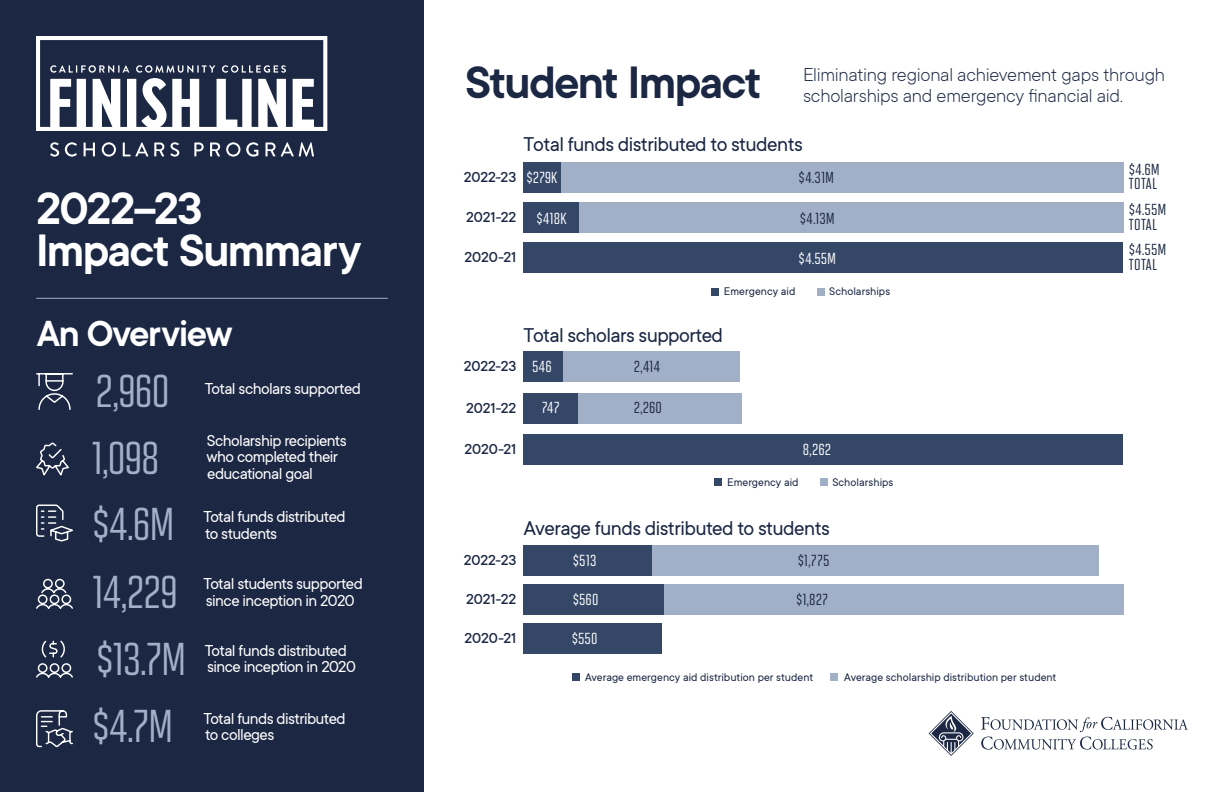
<style>
.page{position:relative;width:1224px;height:792px;background:#fff}
.page>*{position:absolute;margin:0;border:0;box-sizing:border-box;transform-origin:0 0}
.t1{font:600 50px/42px "TT Commons";letter-spacing:-.035em;color:#fff}
.t2{font:600 50px "TT Commons";letter-spacing:-.035em;color:#1b2743}
.Number_Highlight{font:46px "Solano Gothic MVB Md Cap";letter-spacing:-.035em;color:#a2b0c7}
.t3{font:600 40px "TT Commons";letter-spacing:-.03em;color:#fff}
.H1_Blue{font:22px "TT Commons";letter-spacing:-.025em;color:#1b2743}
.Sub-subtitle{font:300 20.5px/20.5px "TT Commons";letter-spacing:-.015em;color:#1b2743}
.Number_Caption{font:17.5px/16.5px "TT Commons";letter-spacing:-.035em;color:#fff}
.t4{font:500 16px "TT Commons";letter-spacing:-.005em;color:#1b2743}
.t5{font:16px/14.7px "Solano Gothic MVB Md Cap";letter-spacing:.005em;color:#1b2743}
.t6{font:16px "Solano Gothic MVB Md Cap";color:#fff}
.t7{font:12.2px "TT Commons";letter-spacing:.005em;color:#1b2743}
.s1{font-family:"Solano Gothic MVB Md Cap";font-weight:400;color:#fff}
</style>
<div class="page">
<div style="left:0;top:0;width:424px;height:792px;background:#1b2743"></div>
<div style="left:523px;top:243px;width:600px;height:30px;background:#354767"></div>
<div style="left:579px;top:202px;width:544px;height:31px;background:#a2b0c7"></div>
<div style="left:523px;top:202px;width:56px;height:31px;background:#354767"></div>
<div style="left:561px;top:162px;width:563px;height:30px;background:#a2b0c7"></div>
<div style="left:524px;top:162px;width:37px;height:30px;background:#354767"></div>
<div style="left:711px;top:288px;width:8px;height:7px;background:#354767"></div>
<div style="left:817px;top:288px;width:8px;height:7px;background:#a2b0c7"></div>
<div style="left:573px;top:673px;width:7px;height:8px;background:#354767"></div>
<div style="left:830px;top:673px;width:8px;height:8px;background:#a2b0c7"></div>
<div style="left:578px;top:393px;width:164px;height:31px;background:#a2b0c7"></div>
<div style="left:523px;top:393px;width:55px;height:31px;background:#354767"></div>
<div style="left:523px;top:435px;width:600px;height:30px;background:#354767"></div>
<div style="left:563px;top:352px;width:176px;height:30px;background:#a2b0c7"></div>
<div style="left:523px;top:352px;width:40px;height:30px;background:#354767"></div>
<div style="left:714px;top:478px;width:8px;height:8px;background:#354767"></div>
<div style="left:821px;top:478px;width:7px;height:8px;background:#a2b0c7"></div>
<div style="left:523px;top:623px;width:139px;height:30px;background:#354767"></div>
<div style="left:652px;top:545px;width:446px;height:31px;background:#a2b0c7"></div>
<div style="left:523px;top:545px;width:129px;height:31px;background:#354767"></div>
<div style="left:664px;top:584px;width:459px;height:30px;background:#a2b0c7"></div>
<div style="left:523px;top:584px;width:141px;height:30px;background:#354767"></div>
<svg style="left:50px;top:142px;width:9px;height:15px"></svg>
<svg style="left:65px;top:142px;width:12px;height:15px"></svg>
<svg style="left:84px;top:143px;width:11px;height:13px"></svg>
<svg style="left:102px;top:142px;width:14px;height:15px"></svg>
<svg style="left:123px;top:142px;width:25px;height:14px"></svg>
<svg style="left:154px;top:143px;width:10px;height:13px"></svg>
<svg style="left:170px;top:142px;width:9px;height:15px"></svg>
<svg style="left:194px;top:143px;width:10px;height:13px"></svg>
<svg style="left:210px;top:143px;width:10px;height:13px"></svg>
<svg style="left:226px;top:142px;width:14px;height:15px"></svg>
<svg style="left:246px;top:142px;width:12px;height:15px"></svg>
<svg style="left:266px;top:142px;width:48px;height:15px"></svg>
<svg style="left:36px;top:36px;width:291px;height:95px"></svg>
<svg style="left:36px;top:373px;width:37px;height:37px"></svg>
<svg style="left:36px;top:504px;width:37px;height:38px"></svg>
<svg style="left:36px;top:640px;width:37px;height:38px"></svg>
<svg style="left:36px;top:442px;width:33px;height:34px"></svg>
<svg style="left:981px;top:717px;width:207px;height:33px"></svg>
<svg style="left:929px;top:711px;width:45px;height:45px"></svg>
<svg style="left:36px;top:578px;width:37px;height:31px"></svg>
<svg style="left:36px;top:710px;width:37px;height:38px"></svg>
<hr style="left:36px;top:298px;width:352px;height:1px;background:#a2b0c7">
<p class="t1" style="left:36px;top:188px;width:327px">2022–23<br>Impact Summary</p>
<p class="t3" style="left:37px;top:312px;width:197px">An Overview</p>
<p class="Number_Highlight" style="left:95px;top:366px;width:76px">2,960</p>
<p class="Number_Highlight" style="left:91px;top:433px;width:70px">1,098</p>
<p class="Number_Highlight" style="left:92px;top:499px;width:85px">$4.6M</p>
<p class="Number_Highlight" style="left:92px;top:567px;width:88px">14,229</p>
<p class="Number_Highlight" style="left:96px;top:634px;width:92px">$13.7M</p>
<p class="Number_Highlight" style="left:92px;top:701px;width:83px">$4.7M</p>
<p class="Number_Caption" style="left:205px;top:381px;width:158px">Total scholars supported</p>
<p class="Number_Caption" style="left:207px;top:432px;width:142px">Scholarship recipients who completed their</p>
<p class="Number_Caption" style="left:207px;top:465px;width:107px">educational goal</p>
<p class="Number_Caption" style="left:204px;top:509px;width:144px">Total funds distributed</p>
<p class="Number_Caption" style="left:205px;top:525px;width:74px">to students</p>
<p class="Number_Caption" style="left:204px;top:576px;width:161px">Total students supported</p>
<p class="Number_Caption" style="left:206px;top:592px;width:150px">since inception in 2020</p>
<p class="Number_Caption" style="left:205px;top:642px;width:144px">Total funds distributed</p>
<p class="Number_Caption" style="left:207px;top:659px;width:150px">since inception in 2020</p>
<p class="Number_Caption" style="left:204px;top:710px;width:144px">Total funds distributed</p>
<p class="Number_Caption" style="left:205px;top:727px;width:71px">to colleges</p>
<h1 class="t2" style="left:465px;top:55px;width:298px">Student Impact</h1>
<p class="Sub-subtitle" style="left:803px;top:64px;width:364px">Eliminating regional achievement gaps through scholarships and emergency financial aid.</p>
<p class="H1_Blue" style="left:524px;top:132px;width:281px">Total funds distributed to students</p>
<p class="t4" style="left:464px;top:168px;width:95px">2022-23 <span class="s1">$279K</span></p>
<p class="t5" style="left:799px;top:170px;width:37px">$4.31M</p>
<p class="t4" style="left:466px;top:208px;width:52px">2021-22</p>
<p class="t4" style="left:464px;top:249px;width:53px">2020-21</p>
<p class="t6" style="left:536px;top:209px;width:32px">$418K</p>
<p class="t5" style="left:800px;top:211px;width:36px">$4.13M</p>
<p class="t6" style="left:799px;top:250px;width:39px">$4.55M</p>
<p class="t7" style="left:724px;top:285px;width:73px">Emergency aid</p>
<p class="t7" style="left:829px;top:285px;width:62px">Scholarships</p>
<p class="H1_Blue" style="left:523px;top:323px;width:201px">Total scholars supported</p>
<p class="t4" style="left:464px;top:358px;width:90px">2022-23 <span class="s1">546</span></p>
<p class="t5" style="left:634px;top:359px;width:28px">2,414</p>
<p class="t4" style="left:466px;top:399px;width:52px">2021-22</p>
<p class="t4" style="left:464px;top:441px;width:53px">2020-21</p>
<p class="t6" style="left:541px;top:399px;width:20px">747</p>
<p class="t5" style="left:634px;top:400px;width:30px">2,260</p>
<p class="t6" style="left:803px;top:440px;width:30px">8,262</p>
<p class="t7" style="left:727px;top:476px;width:73px">Emergency aid</p>
<p class="t7" style="left:832px;top:476px;width:62px">Scholarships</p>
<p class="t4" style="left:464px;top:551px;width:54px">2022-23</p>
<p class="t4" style="left:466px;top:590px;width:52px">2021-22</p>
<p class="H1_Blue" style="left:524px;top:517px;width:307px">Average funds distributed to students</p>
<p class="t6" style="left:573px;top:552px;width:25px">$513</p>
<p class="t5" style="left:798px;top:553px;width:33px">$1,775</p>
<p class="t6" style="left:573px;top:591px;width:27px">$560</p>
<p class="t5" style="left:796px;top:592px;width:34px">$1,827</p>
<p class="t4" style="left:464px;top:629px;width:53px">2020-21</p>
<p class="t6" style="left:572px;top:630px;width:27px">$550</p>
<p class="t7" style="left:585px;top:670px;width:230px">Average emergency aid distribution per student</p>
<p class="t7" style="left:844px;top:670px;width:214px">Average scholarship distribution per student</p>
<p class="t5" style="left:1129px;top:162px;width:33px">$4.6M<br>TOTAL</p>
<p class="t5" style="left:1129px;top:202px;width:39px">$4.55M<br>TOTAL</p>
<p class="t5" style="left:1129px;top:242px;width:39px">$4.55M<br>TOTAL</p>
</div>
